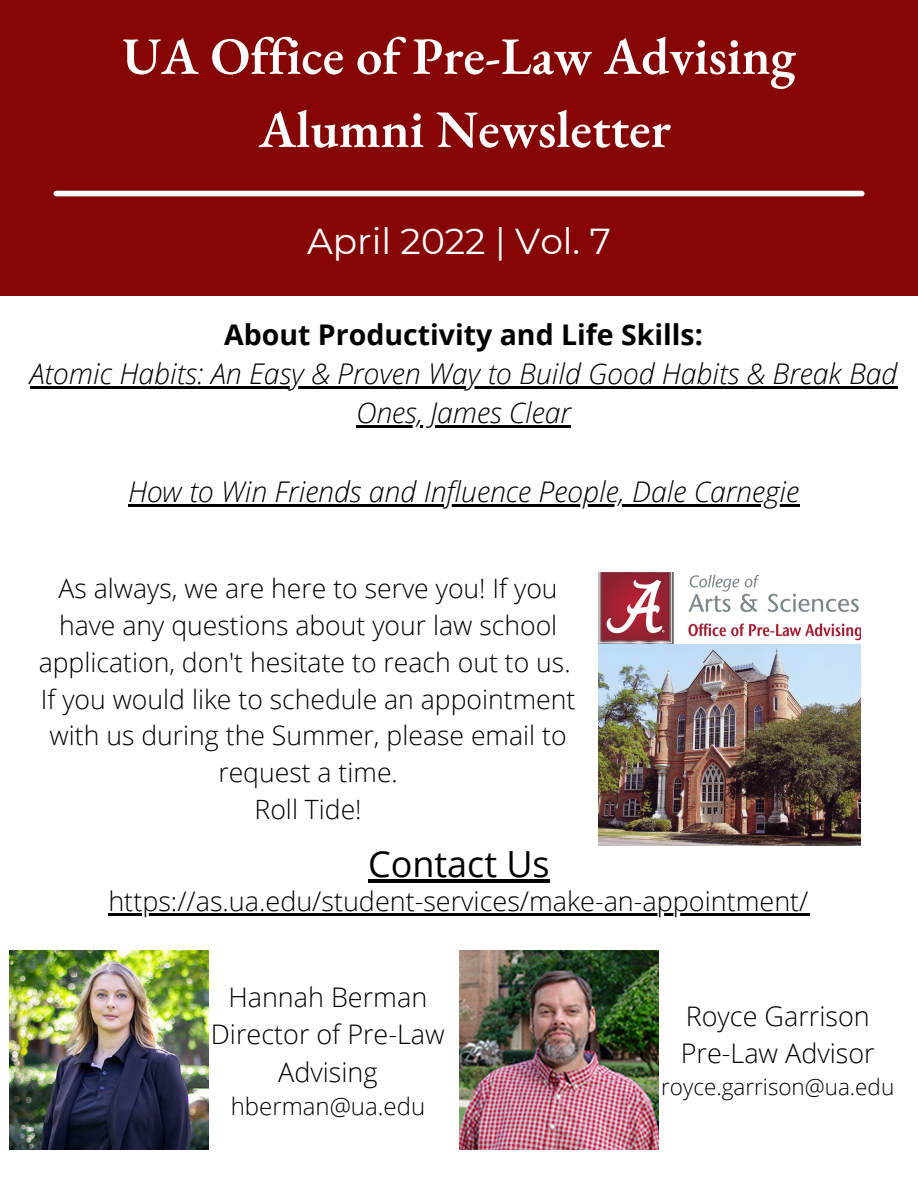
<style>
.page{position:relative;width:918px;height:1188px;background:#fff}
.page>*{position:absolute;margin:0;border:0;box-sizing:border-box;transform-origin:0 0}
.t1{font:600 52.5px "EB Garamond";color:#fff}
.t2{font:36px "Montserrat";color:#fff}
.t3{font:36px "Open Sans";color:#000}
.t4{font:italic 300 28.5px/39.3px "Open Sans";color:#000;text-align:center}
.t5{font:700 28.5px "Open Sans";color:#000}
.t6{font:300 27px/37.2px "Open Sans";color:#000;text-align:center}
.t7{font:300 26.55px/36.8px "Open Sans";color:#000;text-align:center}
.t8{font:300 24px "Open Sans";color:#000}
.t9{font:300 22.5px "Open Sans";color:#000}
</style>
<div class="page">
<div style="left:0;top:0;width:918px;height:296px;background:#860606"></div>
<div style="left:56px;top:191px;width:806px;height:5px;background:#fff"></div>
<img style="left:9px;top:951px;width:199px;height:199px">
<img style="left:459px;top:951px;width:199px;height:199px">
<img style="left:598px;top:573px;width:263px;height:273px">
<hr style="left:368px;top:879px;width:182px;height:4px;background:#000">
<hr style="left:108px;top:913px;width:702px;height:3px;background:#000">
<hr style="left:30px;top:386px;width:867px;height:2px;background:#000">
<hr style="left:356px;top:426px;width:215px;height:2px;background:#000">
<hr style="left:128px;top:504px;width:671px;height:3px;background:#000">
<p class="t1" style="left:122px;top:21px;width:675px">UA Office of Pre-Law Advising</p>
<p class="t1" style="left:259px;top:94px;width:414px">Alumni Newsletter</p>
<p class="t2" style="left:307px;top:219px;width:305px">April 2022 | Vol. 7</p>
<p class="t5" style="left:224px;top:314px;width:480px">About Productivity and Life Skills:</p>
<p class="t4" style="left:30px;top:353px;width:869px">Atomic Habits: An Easy &amp; Proven Way to Build Good Habits &amp; Break Bad<br>Ones, James Clear</p>
<p class="t4" style="left:128px;top:471px;width:673px">How to Win Friends and Influence People, Dale Carnegie</p>
<p class="t7" style="left:39px;top:570px;width:534px">As always, we are here to serve you! If you have any questions about your law school application, don't hesitate to reach out to us.</p>
<p class="t7" style="left:41px;top:680px;width:536px">If you would like to schedule an appointment with us during the Summer, please email to request a time.</p>
<p class="t7" style="left:255px;top:790px;width:109px">Roll Tide!</p>
<p class="t3" style="left:368px;top:839px;width:183px">Contact Us</p>
<p class="t6" style="left:108px;top:882px;width:702px">https://as.ua.edu/student-services/make-an-appointment/</p>
<p class="t6" style="left:211px;top:978px;width:235px">Hannah Berman<br>Director of Pre-Law<br>Advising</p>
<p class="t8" style="left:231px;top:1090px;width:196px">hberman@ua.edu</p>
<p class="t6" style="left:686px;top:997px;width:185px">Royce Garrison</p>
<p class="t6" style="left:681px;top:1034px;width:195px">Pre-Law Advisor</p>
<p class="t9" style="left:661px;top:1071px;width:235px">royce.garrison@ua.edu</p>
</div>
